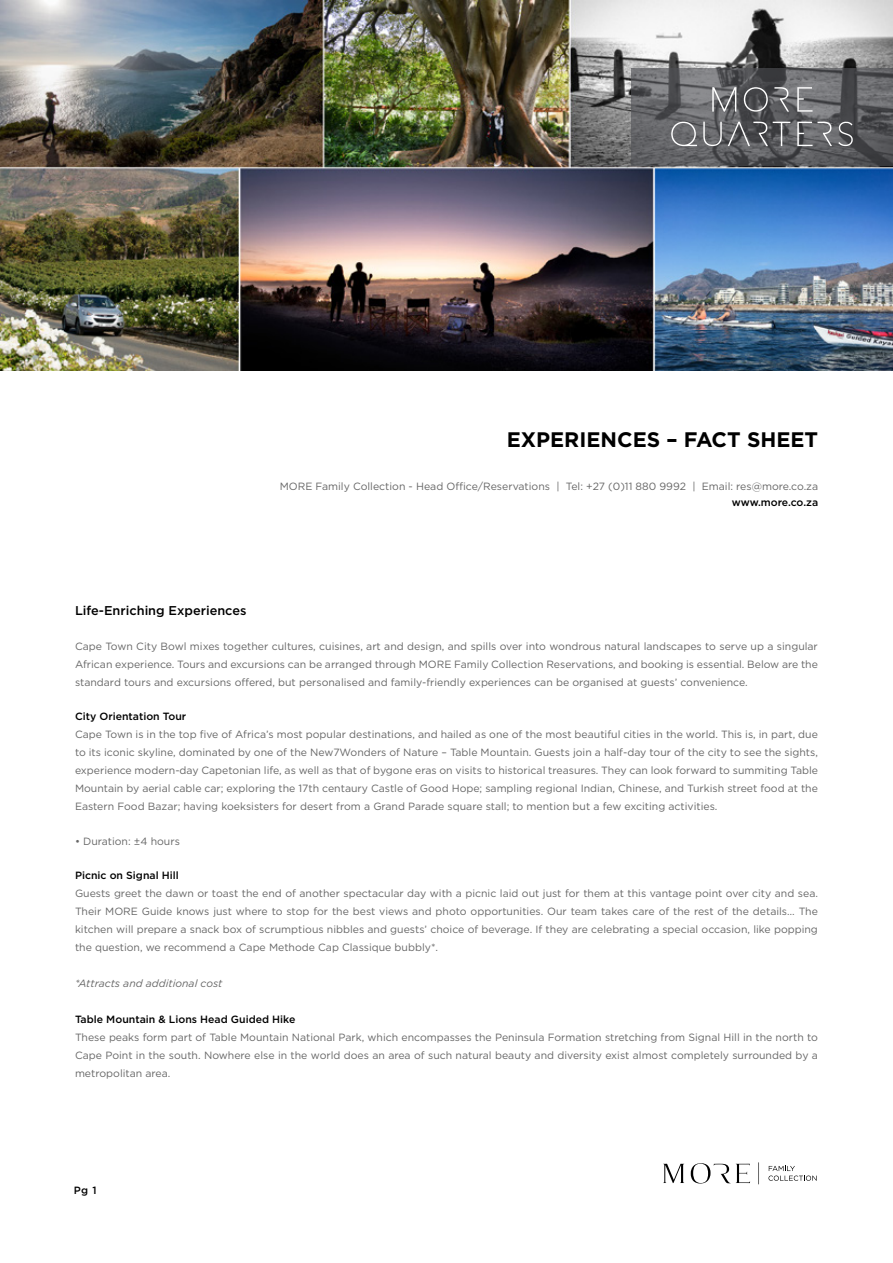
<style>
.page{position:relative;width:893px;height:1263px;background:#fff}
.page>*{position:absolute;margin:0;border:0;box-sizing:border-box;transform-origin:0 0}
.MORE_FS_Heading_1{font:700 21px "Gotham";color:#000}
.MORE_FS_Heading_2{font:500 12.75px "Gotham";color:#000}
.MORE_FS_Body{font:10.5px/18px "Gotham";color:#666;text-align:justify}
.MORE_FS_Heading_2-2{font:500 10.5px "Gotham";color:#000}
.MORE_FS_Body-2{font:italic 10.5px "Gotham";color:#666}
.MORE_FS_Body-3{font:500 10.5px "Gotham";letter-spacing:-.01em;color:#000}
.MORE_FS_Version{font:500 10.5px "Gotham";color:#000}
</style>
<div class="page">
<svg style="left:758px;top:1162px;width:1px;height:22px"></svg>
<svg style="left:663px;top:1163px;width:87px;height:20px"></svg>
<svg style="left:768px;top:1166px;width:49px;height:15px"></svg>
<img style="left:0;top:0;width:893px;height:370px">
<svg style="left:631px;top:68px;width:262px;height:97px"></svg>
<svg style="left:671px;top:122px;width:26px;height:24px"></svg>
<svg style="left:703px;top:122px;width:19px;height:24px"></svg>
<svg style="left:838px;top:121px;width:15px;height:25px"></svg>
<svg style="left:797px;top:87px;width:15px;height:25px"></svg>
<svg style="left:712px;top:87px;width:24px;height:25px"></svg>
<svg style="left:744px;top:87px;width:24px;height:25px"></svg>
<svg style="left:774px;top:87px;width:15px;height:25px"></svg>
<svg style="left:728px;top:122px;width:62px;height:24px"></svg>
<svg style="left:797px;top:122px;width:35px;height:24px"></svg>
<p class="MORE_FS_Heading_1" style="left:507px;top:425px;width:313px">EXPERIENCES – FACT SHEET</p>
<p class="MORE_FS_Body" style="left:280px;top:477px;width:540px">MORE Family Collection - Head Office/Reservations | Tel: +27 (0)11 880 9992 | Email: res@more.co.za</p>
<p class="MORE_FS_Body-3" style="left:732px;top:495px;width:88px">www.more.co.za</p>
<p class="MORE_FS_Heading_2" style="left:75px;top:602px;width:173px">Life-Enriching Experiences</p>
<p class="MORE_FS_Body" style="left:75px;top:636px;width:744px">Cape Town City Bowl mixes together cultures, cuisines, art and design, and spills over into wondrous natural landscapes to serve up a singular African experience. Tours and excursions can be arranged through MORE Family Collection Reservations, and booking is essential. Below are the standard tours and excursions offered, but personalised and family-friendly experiences can be organised at guests’ convenience.</p>
<p class="MORE_FS_Heading_2-2" style="left:75px;top:709px;width:113px">City Orientation Tour</p>
<p class="MORE_FS_Body" style="left:75px;top:725px;width:744px">Cape Town is in the top five of Africa’s most popular destinations, and hailed as one of the most beautiful cities in the world. This is, in part, due to its iconic skyline, dominated by one of the New7Wonders of Nature – Table Mountain. Guests join a half-day tour of the city to see the sights, experience modern-day Capetonian life, as well as that of bygone eras on visits to historical treasures. They can look forward to summiting Table Mountain by aerial cable car; exploring the 17th centaury Castle of Good Hope; sampling regional Indian, Chinese, and Turkish street food at the Eastern Food Bazar; having koeksisters for desert from a Grand Parade square stall; to mention but a few exciting activities.</p>
<p class="MORE_FS_Body" style="left:75px;top:831px;width:106px">• Duration: ±4 hours</p>
<p class="MORE_FS_Heading_2-2" style="left:75px;top:868px;width:105px">Picnic on Signal Hill</p>
<p class="MORE_FS_Body" style="left:75px;top:884px;width:744px">Guests greet the dawn or toast the end of another spectacular day with a picnic laid out just for them at this vantage point over city and sea.<br>Their MORE Guide knows just where to stop for the best views and photo opportunities. Our team takes care of the rest of the details… The kitchen will prepare a snack box of scrumptious nibbles and guests’ choice of beverage. If they are celebrating a special occasion, like popping the question, we recommend a Cape Methode Cap Classique bubbly*.</p>
<p class="MORE_FS_Body-2" style="left:75px;top:976px;width:149px">*Attracts and additional cost</p>
<p class="MORE_FS_Heading_2-2" style="left:75px;top:1012px;width:222px">Table Mountain &amp; Lions Head Guided Hike</p>
<p class="MORE_FS_Body" style="left:75px;top:1028px;width:744px">These peaks form part of Table Mountain National Park, which encompasses the Peninsula Formation stretching from Signal Hill in the north to Cape Point in the south. Nowhere else in the world does an area of such natural beauty and diversity exist almost completely surrounded by a metropolitan area.</p>
<p class="MORE_FS_Version" style="left:74px;top:1183px;width:24px">Pg 1</p>
</div>
